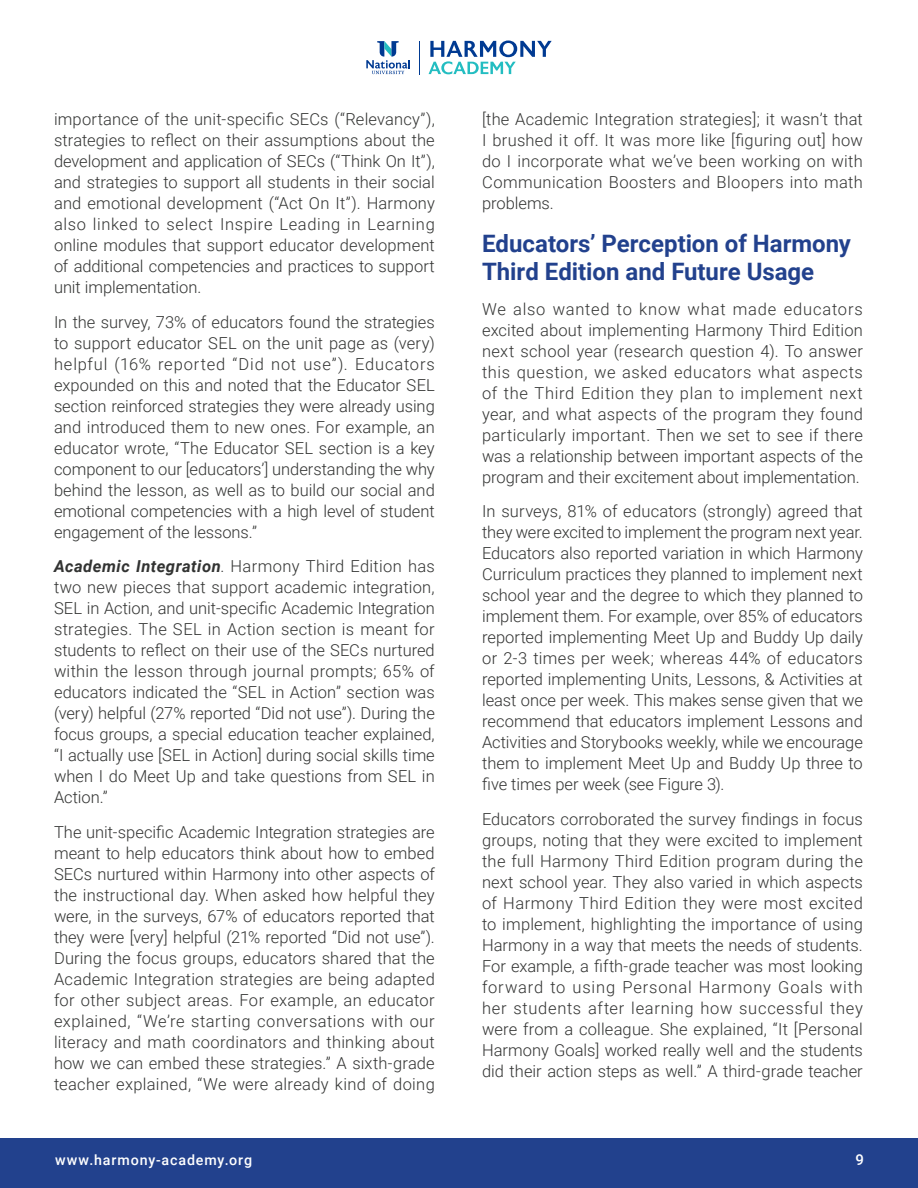
<style>
.page{position:relative;width:918px;height:1188px;background:#fff}
.page>*{position:absolute;margin:0;border:0;box-sizing:border-box;transform-origin:0 0}
.WP_-_body_text{font:700 24px/28.8px "Roboto";color:#22418d}
.WP_-_body_text-2{font:300 16.5px/21px "Roboto";color:#323332;text-align:justify}
.t1{font:500 15px "Roboto";color:#fff}
.t2{font:500 14.25px "Roboto";letter-spacing:.06em;color:#fff}
.s1{font-weight:700;font-style:italic}
</style>
<div class="page">
<div style="left:0;top:1138px;width:918px;height:50px;background:#22418d"></div>
<svg style="left:366px;top:41px;width:44px;height:33px"></svg>
<hr style="left:419px;top:41px;width:1px;height:33px;background:#003a92">
<svg style="left:429px;top:40px;width:123px;height:34px"></svg>
<p class="WP_-_body_text-2" style="left:54px;top:108px;width:382px">importance of the unit-specific SECs (“Relevancy”), strategies to reflect on their assumptions about the development and application of SECs (“Think On It”), and strategies to support all students in their social and emotional development (“Act On It”). Harmony also linked to select Inspire Leading in Learning online modules that support educator development of additional competencies and practices to support unit implementation.</p>
<p class="WP_-_body_text-2" style="left:54px;top:311px;width:382px">In the survey, 73% of educators found the strategies to support educator SEL on the unit page as (very) helpful (16% reported “Did not use”). Educators expounded on this and noted that the Educator SEL section reinforced strategies they were already using and introduced them to new ones. For example, an educator wrote, “The Educator SEL section is a key component to our [educators’] understanding the why behind the lesson, as well as to build our social and emotional competencies with a high level of student engagement of the lessons.”</p>
<p class="WP_-_body_text-2" style="left:54px;top:555px;width:382px"><span class="s1">Academic Integration</span>. Harmony Third Edition has two new pieces that support academic integration, SEL in Action, and unit-specific Academic Integration strategies. The SEL in Action section is meant for students to reflect on their use of the SECs nurtured within the lesson through journal prompts; 65% of educators indicated the “SEL in Action” section was (very) helpful (27% reported “Did not use”). During the focus groups, a special education teacher explained, “I actually use [SEL in Action] during social skills time when I do Meet Up and take questions from SEL in Action.”</p>
<p class="WP_-_body_text-2" style="left:54px;top:821px;width:382px">The unit-specific Academic Integration strategies are meant to help educators think about how to embed SECs nurtured within Harmony into other aspects of the instructional day. When asked how helpful they were, in the surveys, 67% of educators reported that they were [very] helpful (21% reported “Did not use”).<br>During the focus groups, educators shared that the Academic Integration strategies are being adapted for other subject areas. For example, an educator explained, “We’re starting conversations with our literacy and math coordinators and thinking about how we can embed these strategies.” A sixth-grade teacher explained, “We were already kind of doing</p>
<p class="WP_-_body_text-2" style="left:482px;top:108px;width:382px">[the Academic Integration strategies]; it wasn’t that I brushed it off. It was more like [figuring out] how do I incorporate what we’ve been working on with Communication Boosters and Bloopers into math problems.</p>
<p class="WP_-_body_text" style="left:482px;top:228px;width:370px">Educators’ Perception of Harmony<br>Third Edition and Future Usage</p>
<p class="WP_-_body_text-2" style="left:482px;top:298px;width:382px">We also wanted to know what made educators excited about implementing Harmony Third Edition next school year (research question 4). To answer this question, we asked educators what aspects of the Third Edition they plan to implement next year, and what aspects of the program they found particularly important. Then we set to see if there was a relationship between important aspects of the program and their excitement about implementation.</p>
<p class="WP_-_body_text-2" style="left:482px;top:500px;width:382px">In surveys, 81% of educators (strongly) agreed that they were excited to implement the program next year.<br>Educators also reported variation in which Harmony Curriculum practices they planned to implement next school year and the degree to which they planned to implement them. For example, over 85% of educators reported implementing Meet Up and Buddy Up daily or 2-3 times per week; whereas 44% of educators reported implementing Units, Lessons, &amp; Activities at least once per week. This makes sense given that we recommend that educators implement Lessons and Activities and Storybooks weekly, while we encourage them to implement Meet Up and Buddy Up three to five times per week (see Figure 3).</p>
<p class="WP_-_body_text-2" style="left:482px;top:808px;width:382px">Educators corroborated the survey findings in focus groups, noting that they were excited to implement the full Harmony Third Edition program during the next school year. They also varied in which aspects of Harmony Third Edition they were most excited to implement, highlighting the importance of using Harmony in a way that meets the needs of students.<br>For example, a fifth-grade teacher was most looking forward to using Personal Harmony Goals with her students after learning how successful they were from a colleague. She explained, “It [Personal Harmony Goals] worked really well and the students did their action steps as well.” A third-grade teacher</p>
<p class="t2" style="left:55px;top:1150px;width:199px">www.harmony-academy.org</p>
<p class="t1" style="left:855px;top:1150px;width:10px">9</p>
</div>
